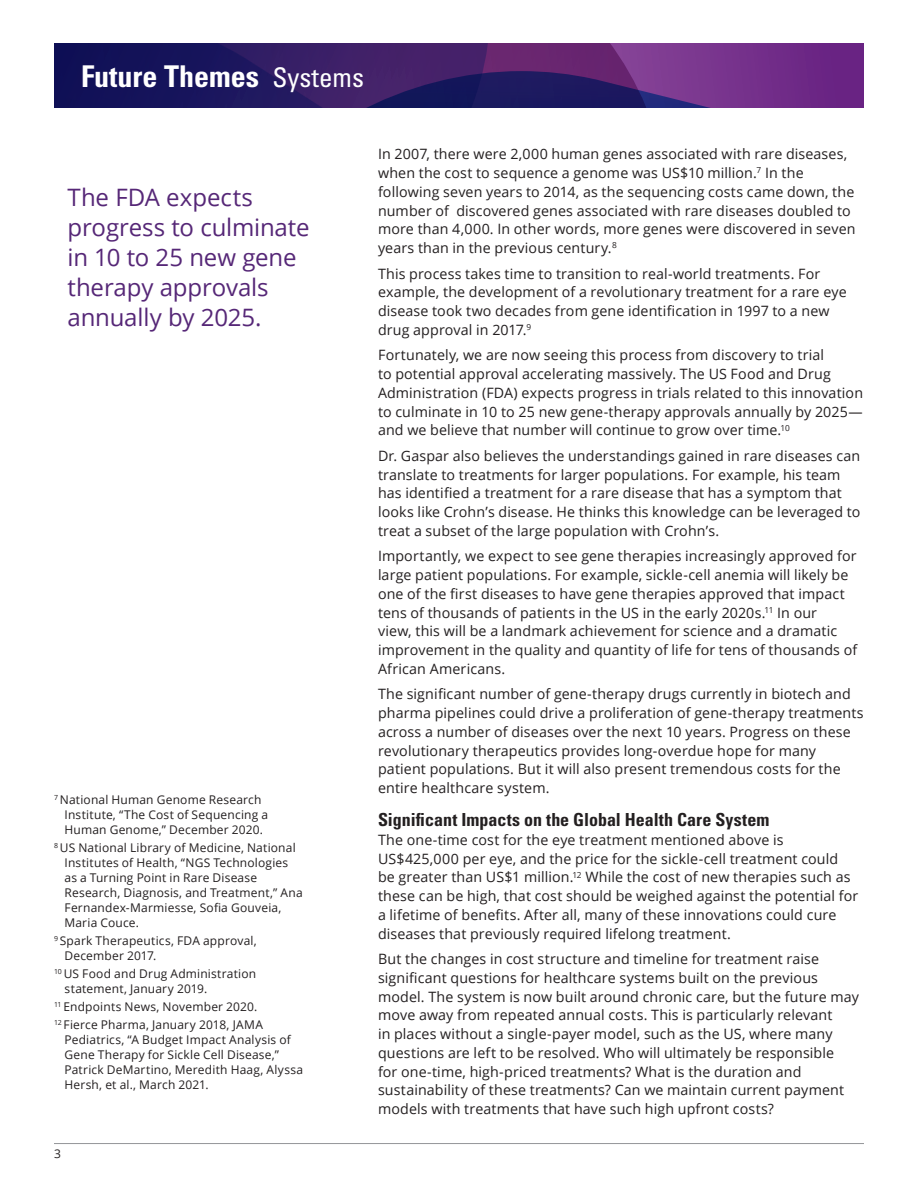
<style>
.page{position:relative;width:918px;height:1188px;background:#fff}
.page>*{position:absolute;margin:0;border:0;box-sizing:border-box;transform-origin:0 0}
.t1{font:700 condensed 30px "Univers";color:#fff}
.Large_quote{font:24px/30px "Open Sans";letter-spacing:-.005em;color:#562777}
.Subhead_1_Black_Pub{font:700 condensed 18px "Univers";color:#231f20}
.Body_copy{font:14.25px/18.8px "Open Sans";letter-spacing:.01em;color:#231f20}
.Footnote{font:12px/15px "Open Sans";letter-spacing:.015em;color:#231f20}
.s1{font-weight:400;font-size:27px}
</style>
<div class="page">
<hr style="left:54px;top:1143px;width:810px;height:1px;background:#939598">
<svg style="left:54px;top:43px;width:810px;height:65px;background:#40206d"></svg>
<h1 class="t1" style="left:81px;top:58px;width:285px">Future Themes <span class="s1">Systems</span></h1>
<p class="Large_quote" style="left:68px;top:182px;width:244px">The FDA expects progress to culminate in 10 to 25 new gene therapy approvals annually by 2025.</p>
<p class="Footnote" style="left:64px;top:792px;width:205px;text-indent:-10px"><sup>7</sup> National Human Genome Research<br>Institute, “The Cost of Sequencing a<br>Human Genome,” December 2020.</p>
<p class="Footnote" style="left:64px;top:840px;width:240px;text-indent:-10px"><sup>8</sup> US National Library of Medicine, National Institutes of Health, “NGS Technologies as a Turning Point in Rare Disease Research, Diagnosis, and Treatment,” Ana Fernandex-Marmiesse, Sofia Gouveia, Maria Couce.</p>
<p class="Footnote" style="left:64px;top:933px;width:194px;text-indent:-10px"><sup>9</sup> Spark Therapeutics, FDA approval,<br>December 2017.</p>
<p class="Footnote" style="left:64px;top:966px;width:193px;text-indent:-10px"><sup>10</sup> US Food and Drug Administration statement, January 2019.</p>
<p class="Footnote" style="left:54px;top:999px;width:205px"><sup>11</sup> Endpoints News, November 2020.</p>
<p class="Footnote" style="left:64px;top:1017px;width:240px;text-indent:-10px"><sup>12</sup> Fierce Pharma, January 2018, JAMA Pediatrics, “A Budget Impact Analysis of Gene Therapy for Sickle Cell Disease,” Patrick DeMartino, Meredith Haag, Alyssa Hersh, et al., March 2021.</p>
<p class="Footnote" style="left:54px;top:1145px;width:8px">3</p>
<p class="Body_copy" style="left:378px;top:144px;width:479px">In 2007, there were 2,000 human genes associated with rare diseases, when the cost to sequence a genome was US$10 million.<sup>7</sup> In the following seven years to 2014, as the sequencing costs came down, the number of discovered genes associated with rare diseases doubled to more than 4,000. In other words, more genes were discovered in seven years than in the previous century.<sup>8</sup></p>
<p class="Body_copy" style="left:378px;top:264px;width:470px">This process takes time to transition to real-world treatments. For example, the development of a revolutionary treatment for a rare eye disease took two decades from gene identification in 1997 to a new drug approval in 2017.<sup>9</sup></p>
<p class="Body_copy" style="left:378px;top:345px;width:487px">Fortunately, we are now seeing this process from discovery to trial<br>to potential approval accelerating massively. The US Food and Drug Administration (FDA) expects progress in trials related to this innovation to culminate in 10 to 25 new gene-therapy approvals annually by 2025— and we believe that number will continue to grow over time.<sup>10</sup></p>
<p class="Body_copy" style="left:378px;top:446px;width:484px">Dr. Gaspar also believes the understandings gained in rare diseases can translate to treatments for larger populations. For example, his team has identified a treatment for a rare disease that has a symptom that looks like Crohn’s disease. He thinks this knowledge can be leveraged to treat a subset of the large population with Crohn’s.</p>
<p class="Body_copy" style="left:378px;top:546px;width:481px">Importantly, we expect to see gene therapies increasingly approved for large patient populations. For example, sickle-cell anemia will likely be one of the first diseases to have gene therapies approved that impact tens of thousands of patients in the US in the early 2020s.<sup>11</sup> In our<br>view, this will be a landmark achievement for science and a dramatic improvement in the quality and quantity of life for tens of thousands of African Americans.</p>
<p class="Body_copy" style="left:378px;top:684px;width:487px">The significant number of gene-therapy drugs currently in biotech and pharma pipelines could drive a proliferation of gene-therapy treatments across a number of diseases over the next 10 years. Progress on these revolutionary therapeutics provides long-overdue hope for many patient populations. But it will also present tremendous costs for the entire healthcare system.</p>
<p class="Subhead_1_Black_Pub" style="left:378px;top:809px;width:393px">Significant Impacts on the Global Health Care System</p>
<p class="Body_copy" style="left:378px;top:830px;width:482px">The one-time cost for the eye treatment mentioned above is US$425,000 per eye, and the price for the sickle-cell treatment could be greater than US$1 million.<sup>12</sup> While the cost of new therapies such as these can be high, that cost should be weighed against the potential for a lifetime of benefits. After all, many of these innovations could cure diseases that previously required lifelong treatment.</p>
<p class="Body_copy" style="left:378px;top:949px;width:483px">But the changes in cost structure and timeline for treatment raise significant questions for healthcare systems built on the previous model. The system is now built around chronic care, but the future may move away from repeated annual costs. This is particularly relevant<br>in places without a single-payer model, such as the US, where many questions are left to be resolved. Who will ultimately be responsible<br>for one-time, high-priced treatments? What is the duration and sustainability of these treatments? Can we maintain current payment models with treatments that have such high upfront costs?</p>
</div>
